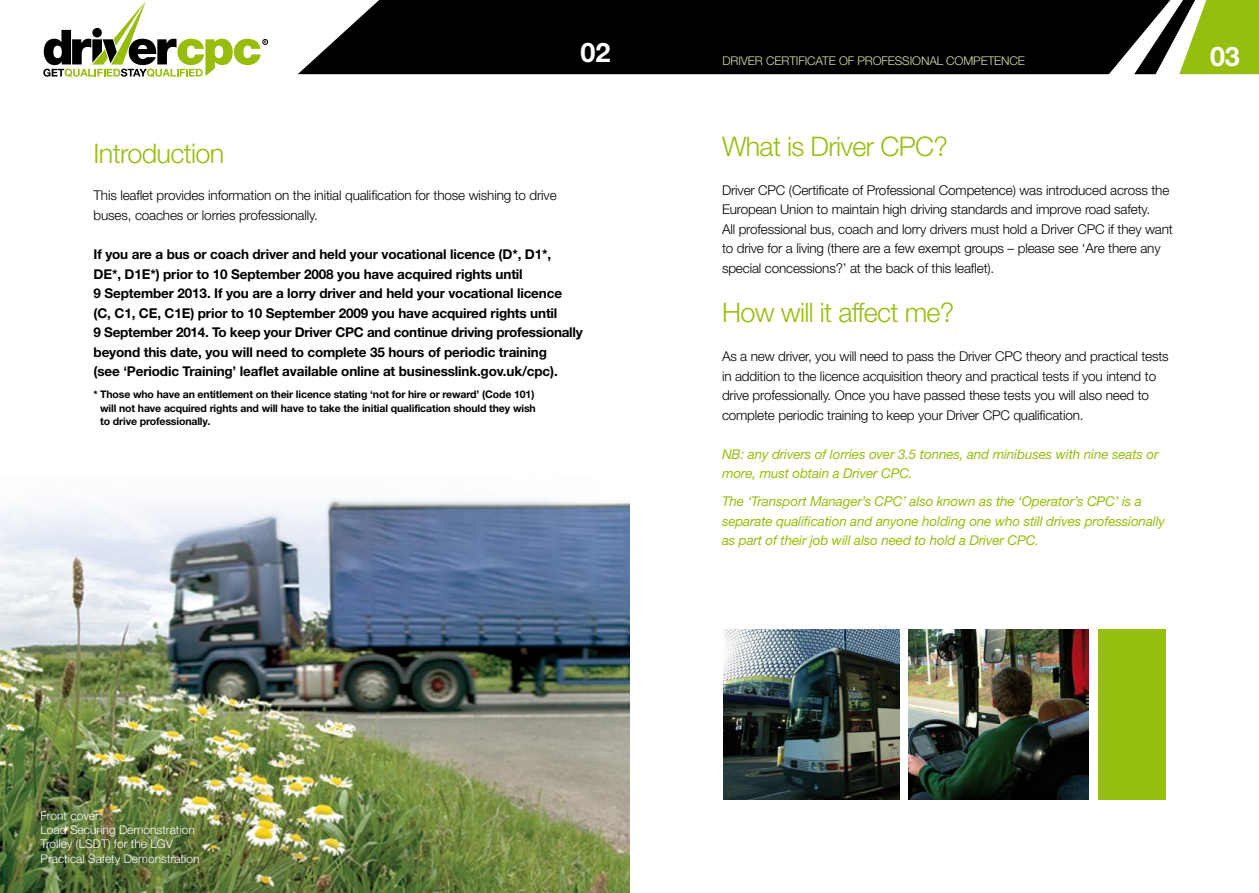
<style>
.page{position:relative;width:1259px;height:893px;background:#fff}
.page>*{position:absolute;margin:0;border:0;box-sizing:border-box;transform-origin:0 0}
.t1{font:300 27px "Helvetica Neue";letter-spacing:-.025em;color:#96be11}
.t2{font:700 27px "Helvetica Neue";color:#fff}
.t3{font:300 13.5px/19.5px "Helvetica Neue";letter-spacing:-.01em;color:#000}
.t4{font:700 13.5px/19.5px "Helvetica Neue";letter-spacing:-.01em;color:#000}
.t5{font:italic 13.5px/19.5px "Helvetica Neue";letter-spacing:-.01em;color:#96be11}
.t6{font:300 12px/14.4px "Helvetica Neue";color:#fff}
.t7{font:300 12px "Helvetica Neue";letter-spacing:-.01em;color:#d9e6af}
.t8{font:700 10.5px/13.5px "Helvetica Neue";letter-spacing:-.01em;color:#000}
</style>
<div class="page">
<img style="left:0;top:499px;width:629px;height:394px">
<svg style="left:43px;top:1px;width:225px;height:76px"></svg>
<div style="left:298px;top:0;width:836px;height:74px;background:#000"></div>
<svg style="left:1134px;top:0;width:125px;height:74px"></svg>
<img style="left:908px;top:630px;width:180px;height:169px">
<img style="left:723px;top:630px;width:176px;height:169px">
<div style="left:1098px;top:629px;width:67px;height:170px;background:#96be11"></div>
<h1 class="t2" style="left:580px;top:35px;width:31px">02</h1>
<h1 class="t1" style="left:94px;top:137px;width:132px">Introduction</h1>
<p class="t3" style="left:94px;top:186px;width:465px">This leaflet provides information on the initial qualification for those wishing to drive buses, coaches or lorries professionally.</p>
<p class="t4" style="left:94px;top:244px;width:491px">If you are a bus or coach driver and held your vocational licence (D*, D1*,<br>DE*, D1E*) prior to 10 September 2008 you have acquired rights until<br>9 September 2013. If you are a lorry driver and held your vocational licence (C, C1, CE, C1E) prior to 10 September 2009 you have acquired rights until<br>9 September 2014. To keep your Driver CPC and continue driving professionally beyond this date, you will need to complete 35 hours of periodic training<br>(see ‘Periodic Training’ leaflet available online at businesslink.gov.uk/cpc).</p>
<p class="t8" style="left:100px;top:387px;width:437px;text-indent:-7px">* Those who have an entitlement on their licence stating ‘not for hire or reward’ (Code 101) will not have acquired rights and will have to take the initial qualification should they wish to drive professionally.</p>
<p class="t6" style="left:40px;top:808px;width:160px">Front cover:<br>Load Securing Demonstration<br>Trolley (LSDT) for the LGV<br>Practical Safety Demonstration</p>
<p class="t7" style="left:722px;top:53px;width:66px">Driver Certificat</p>
<p class="t7" style="left:829px;top:53px;width:45px">e of Prof</p>
<p class="t7" style="left:888px;top:53px;width:15px">essio</p>
<p class="t7" style="left:921px;top:53px;width:106px">nal Competence</p>
<h1 class="t2" style="left:1210px;top:40px;width:31px">03</h1>
<h1 class="t1" style="left:722px;top:130px;width:227px">What is Driver CPC?</h1>
<p class="t3" style="left:722px;top:180px;width:452px">Driver CPC (Certificate of Professional Competence) was introduced across the European Union to maintain high driving standards and improve road safety.<br>All professional bus, coach and lorry drivers must hold a Driver CPC if they want to drive for a living (there are a few exempt groups – please see ‘Are there any special concessions?’ at the back of this leaflet).</p>
<h1 class="t1" style="left:722px;top:296px;width:234px">How will it affect me?</h1>
<p class="t3" style="left:722px;top:347px;width:448px">As a new driver, you will need to pass the Driver CPC theory and practical tests in addition to the licence acquisition theory and practical tests if you intend to drive professionally. Once you have passed these tests you will also need to complete periodic training to keep your Driver CPC qualification.</p>
<p class="t5" style="left:722px;top:444px;width:438px">NB: any drivers of lorries over 3.5 tonnes, and minibuses with nine seats or more, must obtain a Driver CPC.</p>
<p class="t5" style="left:722px;top:492px;width:444px">The ‘Transport Manager’s CPC’ also known as the ‘Operator’s CPC’ is a separate qualification and anyone holding one who still drives professionally as part of their job will also need to hold a Driver CPC.</p>
</div>
